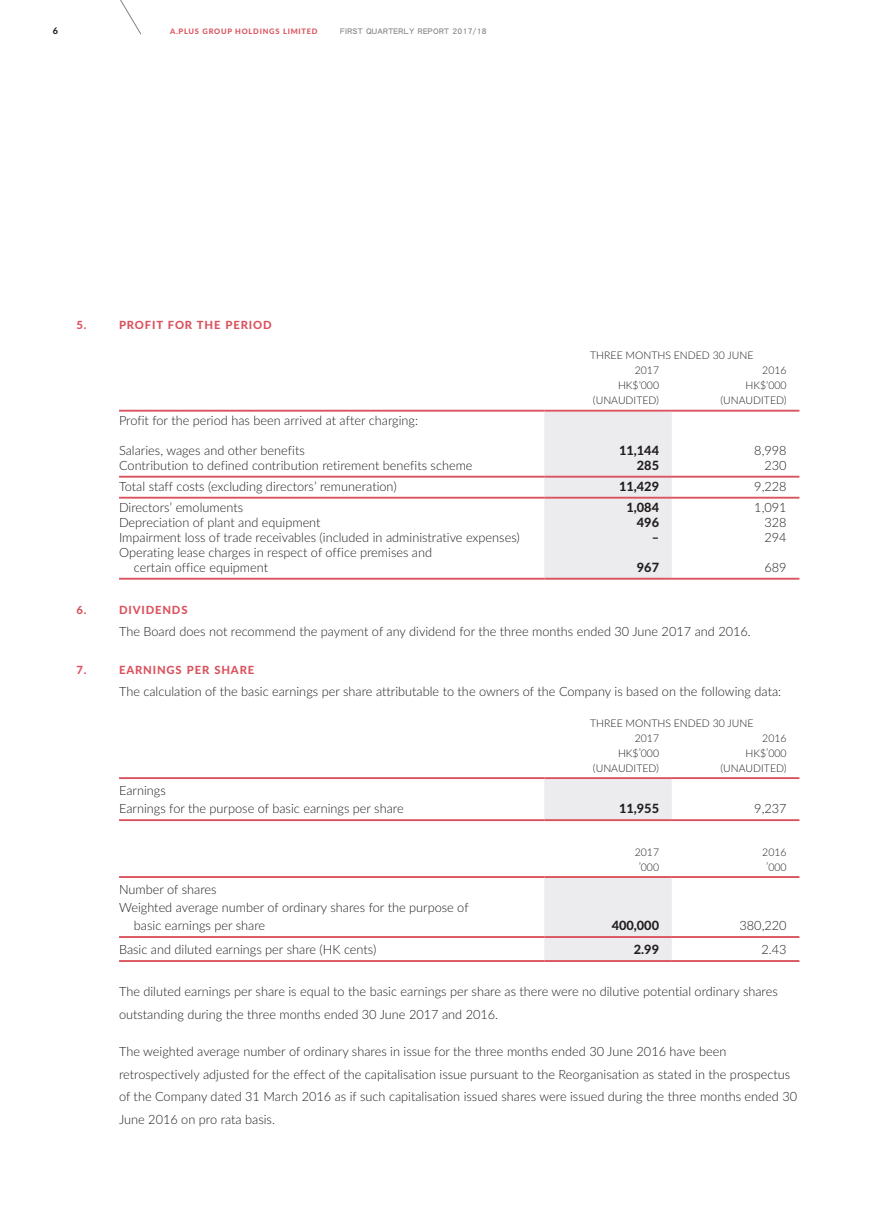
<style>
.page{position:relative;width:893px;height:1212px;background:#fff}
.page>*{position:absolute;margin:0;border:0;box-sizing:border-box;transform-origin:0 0}
.Body_Text{font:300 12.75px/22.5px "Lato";color:#231f20}
.Body_Text-2{font:800 12.75px "Lato";color:#231f20}
.Heading_1{font:800 11.25px "Lato";letter-spacing:.075em;color:#da525d}
.Notes{font:300 10.5px "Lato";color:#231f20}
.t1{font:800 9px "Lato";color:#231f20}
.t2{font:7.5px "Li Hei Pro";letter-spacing:.035em;color:#808285}
.t3{font:800 7.5px "Lato";letter-spacing:.1em;color:#da525d}
</style>
<div class="page">
<svg style="left:120px;top:0;width:22px;height:35px"></svg>
<div style="left:544px;top:412px;width:128px;height:166px;background:#ececee"></div>
<hr style="left:119px;top:410px;width:425px;height:2px;background:#da525d">
<hr style="left:544px;top:410px;width:128px;height:2px;background:#da525d">
<hr style="left:672px;top:410px;width:127px;height:2px;background:#da525d">
<hr style="left:119px;top:476px;width:425px;height:2px;background:#da525d">
<hr style="left:544px;top:476px;width:128px;height:2px;background:#da525d">
<hr style="left:672px;top:476px;width:127px;height:2px;background:#da525d">
<hr style="left:119px;top:497px;width:425px;height:2px;background:#da525d">
<hr style="left:544px;top:497px;width:128px;height:2px;background:#da525d">
<hr style="left:672px;top:497px;width:127px;height:2px;background:#da525d">
<hr style="left:119px;top:578px;width:425px;height:2px;background:#da525d">
<hr style="left:544px;top:578px;width:128px;height:2px;background:#da525d">
<hr style="left:672px;top:578px;width:127px;height:2px;background:#da525d">
<div style="left:544px;top:779px;width:128px;height:40px;background:#ececee"></div>
<hr style="left:119px;top:777px;width:425px;height:2px;background:#da525d">
<hr style="left:544px;top:777px;width:128px;height:2px;background:#da525d">
<hr style="left:672px;top:777px;width:127px;height:2px;background:#da525d">
<hr style="left:119px;top:819px;width:425px;height:2px;background:#da525d">
<hr style="left:544px;top:819px;width:128px;height:2px;background:#da525d">
<hr style="left:672px;top:819px;width:127px;height:2px;background:#da525d">
<div style="left:544px;top:878px;width:128px;height:82px;background:#ececee"></div>
<hr style="left:119px;top:876px;width:425px;height:2px;background:#da525d">
<hr style="left:544px;top:876px;width:128px;height:2px;background:#da525d">
<hr style="left:672px;top:876px;width:127px;height:2px;background:#da525d">
<hr style="left:119px;top:936px;width:425px;height:2px;background:#da525d">
<hr style="left:544px;top:936px;width:128px;height:2px;background:#da525d">
<hr style="left:672px;top:936px;width:127px;height:2px;background:#da525d">
<hr style="left:119px;top:960px;width:425px;height:2px;background:#da525d">
<hr style="left:544px;top:960px;width:128px;height:2px;background:#da525d">
<hr style="left:672px;top:960px;width:127px;height:2px;background:#da525d">
<p class="t1" style="left:53px;top:24px;width:7px">6</p>
<p class="t3" style="left:170px;top:26px;width:149px">A.PLUS GROUP HOLDINGS LIMITED</p>
<p class="t2" style="left:340px;top:27px;width:148px">FIRST QUARTERLY REPORT 2017/18</p>
<p class="Heading_1" style="left:77px;top:316px;width:12px">5.</p>
<p class="Heading_1" style="left:119px;top:316px;width:154px">PROFIT FOR THE PERIOD</p>
<p class="Notes" style="left:590px;top:348px;width:165px">THREE MONTHS ENDED 30 JUNE</p>
<p class="Notes" style="left:635px;top:363px;width:26px">2017</p>
<p class="Notes" style="left:762px;top:363px;width:26px">2016</p>
<p class="Notes" style="left:618px;top:378px;width:43px">HK$’000</p>
<p class="Notes" style="left:746px;top:378px;width:43px">HK$’000</p>
<p class="Notes" style="left:593px;top:393px;width:68px">(UNAUDITED)</p>
<p class="Notes" style="left:720px;top:393px;width:68px">(UNAUDITED)</p>
<p class="Body_Text" style="left:119px;top:409px;width:301px">Profit for the period has been arrived at after charging:</p>
<p class="Body_Text" style="left:119px;top:439px;width:187px">Salaries, wages and other benefits</p>
<p class="Body_Text-2" style="left:619px;top:441px;width:41px">11,144</p>
<p class="Body_Text" style="left:754px;top:439px;width:34px">8,998</p>
<p class="Body_Text" style="left:119px;top:454px;width:355px">Contribution to defined contribution retirement benefits scheme</p>
<p class="Body_Text-2" style="left:637px;top:456px;width:24px">285</p>
<p class="Body_Text" style="left:764px;top:454px;width:24px">230</p>
<p class="Body_Text" style="left:119px;top:475px;width:279px">Total staff costs (excluding directors’ remuneration)</p>
<p class="Body_Text-2" style="left:619px;top:477px;width:41px">11,429</p>
<p class="Body_Text" style="left:754px;top:475px;width:34px">9,228</p>
<p class="Body_Text" style="left:119px;top:496px;width:126px">Directors’ emoluments</p>
<p class="Body_Text-2" style="left:626px;top:498px;width:34px">1,084</p>
<p class="Body_Text" style="left:754px;top:496px;width:34px">1,091</p>
<p class="Body_Text" style="left:119px;top:511px;width:203px">Depreciation of plant and equipment</p>
<p class="Body_Text-2" style="left:637px;top:513px;width:24px">496</p>
<p class="Body_Text" style="left:764px;top:511px;width:24px">328</p>
<p class="Body_Text" style="left:119px;top:526px;width:402px">Impairment loss of trade receivables (included in administrative expenses)</p>
<p class="Body_Text-2" style="left:652px;top:528px;width:9px">–</p>
<p class="Body_Text" style="left:764px;top:526px;width:24px">294</p>
<p class="Body_Text" style="left:134px;top:544px;width:300px;line-height:15px;text-indent:-15px">Operating lease charges in respect of office premises and certain office equipment</p>
<p class="Body_Text-2" style="left:637px;top:558px;width:24px">967</p>
<p class="Body_Text" style="left:764px;top:556px;width:24px">689</p>
<p class="Heading_1" style="left:77px;top:601px;width:12px">6.</p>
<p class="Heading_1" style="left:119px;top:601px;width:70px">DIVIDENDS</p>
<p class="Body_Text" style="left:119px;top:620px;width:633px">The Board does not recommend the payment of any dividend for the three months ended 30 June 2017 and 2016.</p>
<p class="Heading_1" style="left:77px;top:661px;width:12px">7.</p>
<p class="Heading_1" style="left:119px;top:661px;width:137px">EARNINGS PER SHARE</p>
<p class="Body_Text" style="left:119px;top:680px;width:664px">The calculation of the basic earnings per share attributable to the owners of the Company is based on the following data:</p>
<p class="Notes" style="left:590px;top:716px;width:165px">THREE MONTHS ENDED 30 JUNE</p>
<p class="Notes" style="left:635px;top:731px;width:26px">2017</p>
<p class="Notes" style="left:762px;top:731px;width:26px">2016</p>
<p class="Notes" style="left:618px;top:746px;width:43px">HK$’000</p>
<p class="Notes" style="left:746px;top:746px;width:43px">HK$’000</p>
<p class="Notes" style="left:593px;top:761px;width:68px">(UNAUDITED)</p>
<p class="Notes" style="left:720px;top:761px;width:68px">(UNAUDITED)</p>
<p class="Body_Text" style="left:119px;top:779px;width:48px">Earnings</p>
<p class="Body_Text" style="left:119px;top:797px;width:286px">Earnings for the purpose of basic earnings per share</p>
<p class="Body_Text-2" style="left:619px;top:799px;width:41px">11,955</p>
<p class="Body_Text" style="left:754px;top:797px;width:34px">9,237</p>
<p class="Notes" style="left:635px;top:844px;width:26px">2017</p>
<p class="Notes" style="left:762px;top:844px;width:26px">2016</p>
<p class="Notes" style="left:639px;top:859px;width:22px">’000</p>
<p class="Notes" style="left:766px;top:859px;width:22px">’000</p>
<p class="Body_Text" style="left:119px;top:878px;width:99px">Number of shares</p>
<p class="Body_Text" style="left:134px;top:898px;width:336px;line-height:18px;text-indent:-15px">Weighted average number of ordinary shares for the purpose of basic earnings per share</p>
<p class="Body_Text-2" style="left:612px;top:916px;width:49px">400,000</p>
<p class="Body_Text" style="left:739px;top:914px;width:49px">380,220</p>
<p class="Body_Text" style="left:119px;top:938px;width:259px">Basic and diluted earnings per share (HK cents)</p>
<p class="Body_Text-2" style="left:634px;top:940px;width:27px">2.99</p>
<p class="Body_Text" style="left:761px;top:938px;width:27px">2.43</p>
<p class="Body_Text" style="left:119px;top:980px;width:660px">The diluted earnings per share is equal to the basic earnings per share as there were no dilutive potential ordinary shares outstanding during the three months ended 30 June 2017 and 2016.</p>
<p class="Body_Text" style="left:119px;top:1040px;width:680px">The weighted average number of ordinary shares in issue for the three months ended 30 June 2016 have been retrospectively adjusted for the effect of the capitalisation issue pursuant to the Reorganisation as stated in the prospectus of the Company dated 31 March 2016 as if such capitalisation issued shares were issued during the three months ended 30<br>June 2016 on pro rata basis.</p>
</div>
